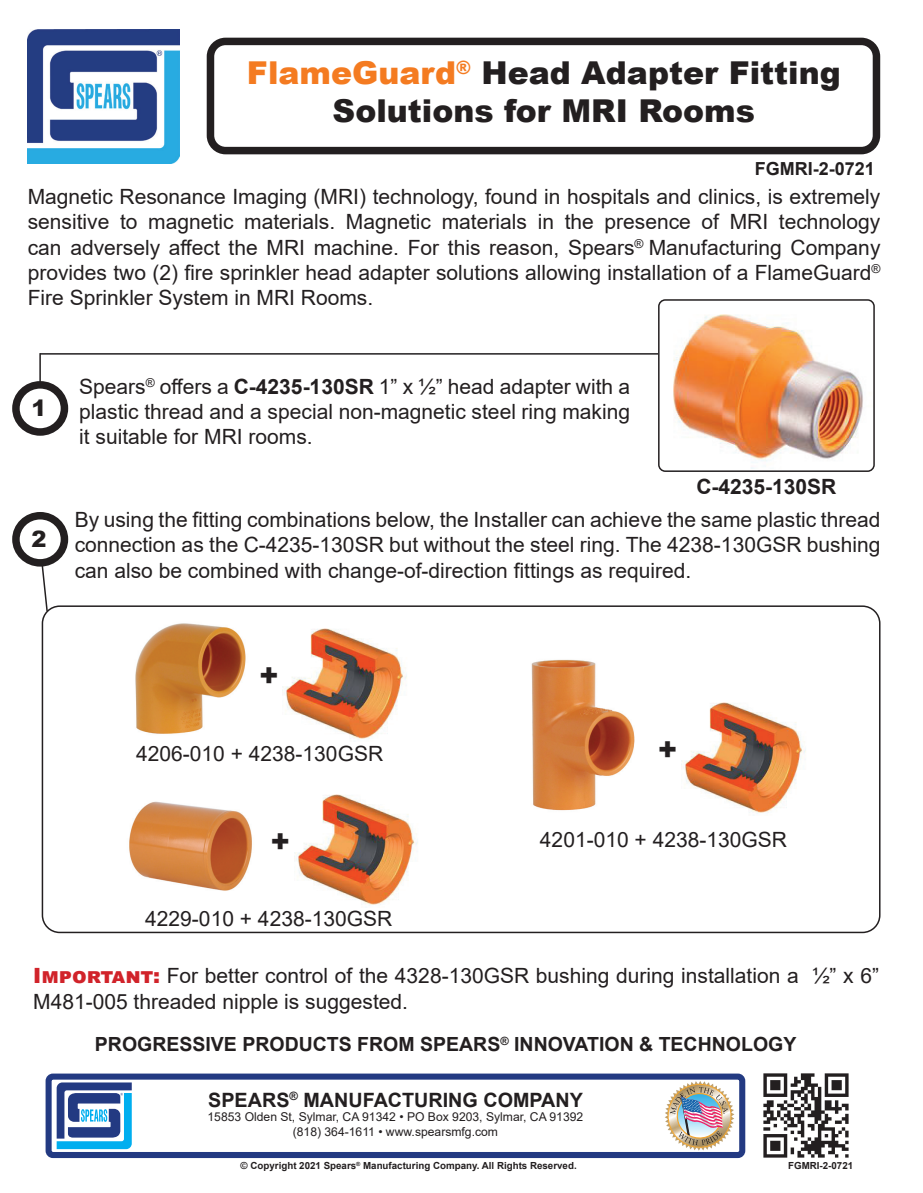
<style>
.page{position:relative;width:923px;height:1193px;background:#fff}
.page>*{position:absolute;margin:0;border:0;box-sizing:border-box;transform-origin:0 0}
.t1{font:900 31.5px/37.8px "Arial";color:#231f20;text-align:center}
.t2{font:900 30px "Arial";color:#231f20}
.t3{font:900 22.5px "Arial";color:#231f20}
.t4{font:21px/25.2px "Arial";color:#231f20;text-align:justify}
.t5{font:700 21px "Arial";color:#231f20}
.t6{font:700 19.8px "Arial";color:#231f20}
.t7{font:700 19.5px "Arial";color:#231f20}
.t8{font:700 18px "Arial";color:#231f20}
.t9{font:12.15px/14.5px "Arial";color:#231f20;text-align:center}
.t10{font:700 9.75px "Arial";color:#231f20}
.s1{color:#f47b21}
.s2{font-weight:700}
.s3{font-weight:900;color:#d1232a}
</style>
<div class="page">
<div style="left:42px;top:605px;width:838px;height:328px;border:2px solid #231f20;border-radius:17px"></div>
<img style="left:28px;top:30px;width:151px;height:133px">
<div style="left:207px;top:38px;width:673px;height:116px;border:8px solid #231f20;border-radius:15px"></div>
<img style="left:661px;top:302px;width:213px;height:169px">
<div style="left:658px;top:299px;width:216px;height:173px;border:2px solid #231f20;border-radius:6px"></div>
<img style="left:282px;top:628px;width:125px;height:112px">
<img style="left:135px;top:623px;width:111px;height:111px">
<img style="left:531px;top:659px;width:104px;height:152px">
<img style="left:129px;top:801px;width:123px;height:90px">
<img style="left:681px;top:702px;width:125px;height:112px">
<img style="left:294px;top:794px;width:124px;height:112px">
<div style="left:12px;top:381px;width:56px;height:55px;border:8px solid #231f20;border-radius:50%"></div>
<div style="left:12px;top:512px;width:56px;height:54px;border:8px solid #231f20;border-radius:50%"></div>
<div style="left:46px;top:1073px;width:699px;height:85px;border:6px solid #233a82;border-radius:4px"></div>
<img style="left:763px;top:1073px;width:86px;height:85px">
<img style="left:665px;top:1081px;width:69px;height:69px">
<svg style="left:57px;top:1082px;width:75px;height:67px"></svg>
<hr style="left:40px;top:353px;width:618px;height:1px;background:#231f20">
<hr style="left:39px;top:353px;width:2px;height:29px;background:#231f20">
<svg style="left:41px;top:563px;width:8px;height:50px"></svg>
<h1 class="t1" style="left:247px;top:53px;width:595px"><span class="s1">FlameGuard</span><sup>®</sup> Head Adapter Fitting<br>Solutions for MRI Rooms</h1>
<p class="t8" style="left:754px;top:156px;width:122px">FGMRI-2-0721</p>
<p class="t4" style="left:28px;top:184px;width:854px">Magnetic Resonance Imaging (MRI) technology, found in hospitals and clinics, is extremely sensitive to magnetic materials. Magnetic materials in the presence of MRI technology can adversely affect the MRI machine. For this reason, Spears<sup>®</sup> Manufacturing Company provides two (2) fire sprinkler head adapter solutions allowing installation of a FlameGuard<sup>® </sup>Fire Sprinkler System in MRI Rooms.</p>
<p class="t3" style="left:31px;top:391px;width:17px">1</p>
<p class="t3" style="left:31px;top:522px;width:17px">2</p>
<p class="t4" style="left:79px;top:373px;width:552px">Spears<sup>®</sup> offers a <span class="s2">C-4235-130SR</span> 1” x ½” head adapter with a plastic thread and a special non-magnetic steel ring making it suitable for MRI rooms.</p>
<p class="t5" style="left:696px;top:472px;width:142px">C-4235-130SR</p>
<p class="t4" style="left:75px;top:507px;width:807px">By using the fitting combinations below, the Installer can achieve the same plastic thread connection as the C-4235-130SR but without the steel ring. The 4238-130GSR bushing can also be combined with change-of-direction fittings as required.</p>
<h2 class="t2" style="left:259px;top:653px;width:21px">+</h2>
<p class="t4" style="left:136px;top:740px;width:248px">4206-010 + 4238-130GSR</p>
<h2 class="t2" style="left:658px;top:727px;width:21px">+</h2>
<h2 class="t2" style="left:271px;top:819px;width:21px">+</h2>
<p class="t4" style="left:540px;top:826px;width:248px">4201-010 + 4238-130GSR</p>
<p class="t4" style="left:145px;top:906px;width:248px">4229-010 + 4238-130GSR</p>
<p class="t4" style="left:33px;top:963px;width:847px"><span class="s3">Important:</span> For better control of the 4328-130GSR bushing during installation a ½” x 6”<br>M481-005 threaded nipple is suggested.</p>
<p class="t7" style="left:95px;top:1030px;width:703px">PROGRESSIVE PRODUCTS FROM SPEARS<sup>®</sup> INNOVATION &amp; TECHNOLOGY</p>
<p class="t6" style="left:208px;top:1085px;width:376px">SPEARS<sup>®</sup> MANUFACTURING COMPANY</p>
<p class="t9" style="left:207px;top:1109px;width:377px">15853 Olden St, Sylmar, CA 91342 • PO Box 9203, Sylmar, CA 91392 (818) 364-1611 • www.spearsmfg.com</p>
<p class="t10" style="left:241px;top:1159px;width:337px">© Copyright 2021 Spears<sup>®</sup> Manufacturing Company. All Rights Reserved.</p>
<p class="t10" style="left:788px;top:1159px;width:67px">FGMRI-2-0721</p>
</div>
